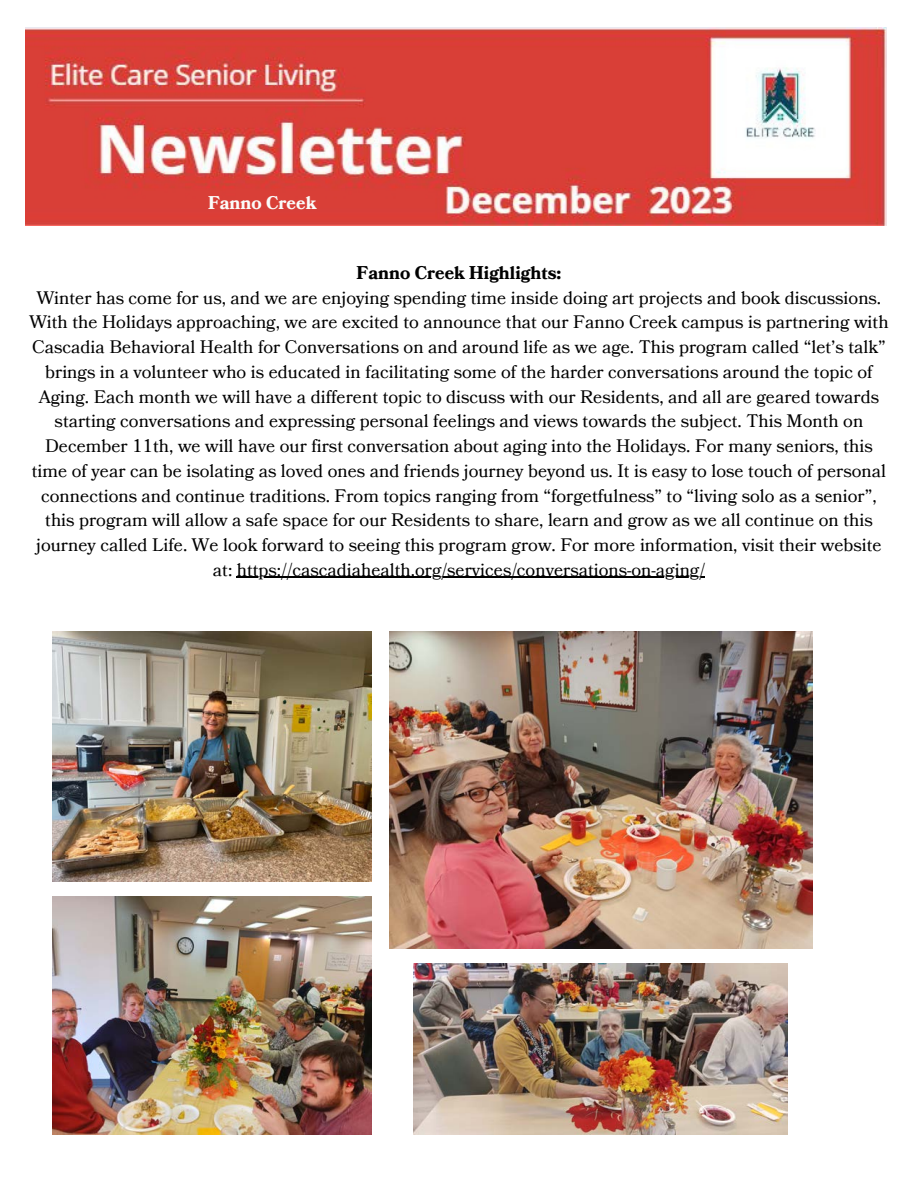
<style>
.page{position:relative;width:918px;height:1188px;background:#fff}
.page>*{position:absolute;margin:0;border:0;box-sizing:border-box;transform-origin:0 0}
.t1{font:18px/24.8px "Bookmania";color:#000;text-align:center}
.t2{font:700 18px "Bookmania";color:#000}
.t3{font:700 18px "Bookmania";color:#fbfbf9}
</style>
<div class="page">
<img style="left:25px;top:28px;width:862px;height:198px">
<img style="left:53px;top:631px;width:318px;height:250px">
<img style="left:53px;top:896px;width:318px;height:239px">
<img style="left:389px;top:631px;width:423px;height:318px">
<img style="left:414px;top:964px;width:373px;height:171px">
<hr style="left:237px;top:577px;width:468px;height:1px;background:#000">
<p class="t3" style="left:208px;top:191px;width:110px">Fanno Creek</p>
<p class="t2" style="left:357px;top:261px;width:206px">Fanno Creek Highlights:</p>
<p class="t1" style="left:29px;top:286px;width:861px">Winter has come for us, and we are enjoying spending time inside doing art projects and book discussions.<br>With the Holidays approaching, we are excited to announce that our Fanno Creek campus is partnering with Cascadia Behavioral Health for Conversations on and around life as we age. This program called “let’s talk” brings in a volunteer who is educated in facilitating some of the harder conversations around the topic of Aging. Each month we will have a different topic to discuss with our Residents, and all are geared towards starting conversations and expressing personal feelings and views towards the subject. This Month on December 11th, we will have our first conversation about aging into the Holidays. For many seniors, this time of year can be isolating as loved ones and friends journey beyond us. It is easy to lose touch of personal connections and continue traditions. From topics ranging from “forgetfulness” to “living solo as a senior”, this program will allow a safe space for our Residents to share, learn and grow as we all continue on this journey called Life. We look forward to seeing this program grow. For more information, visit their website at: https://cascadiahealth.org/services/conversations-on-aging/</p>
</div>
